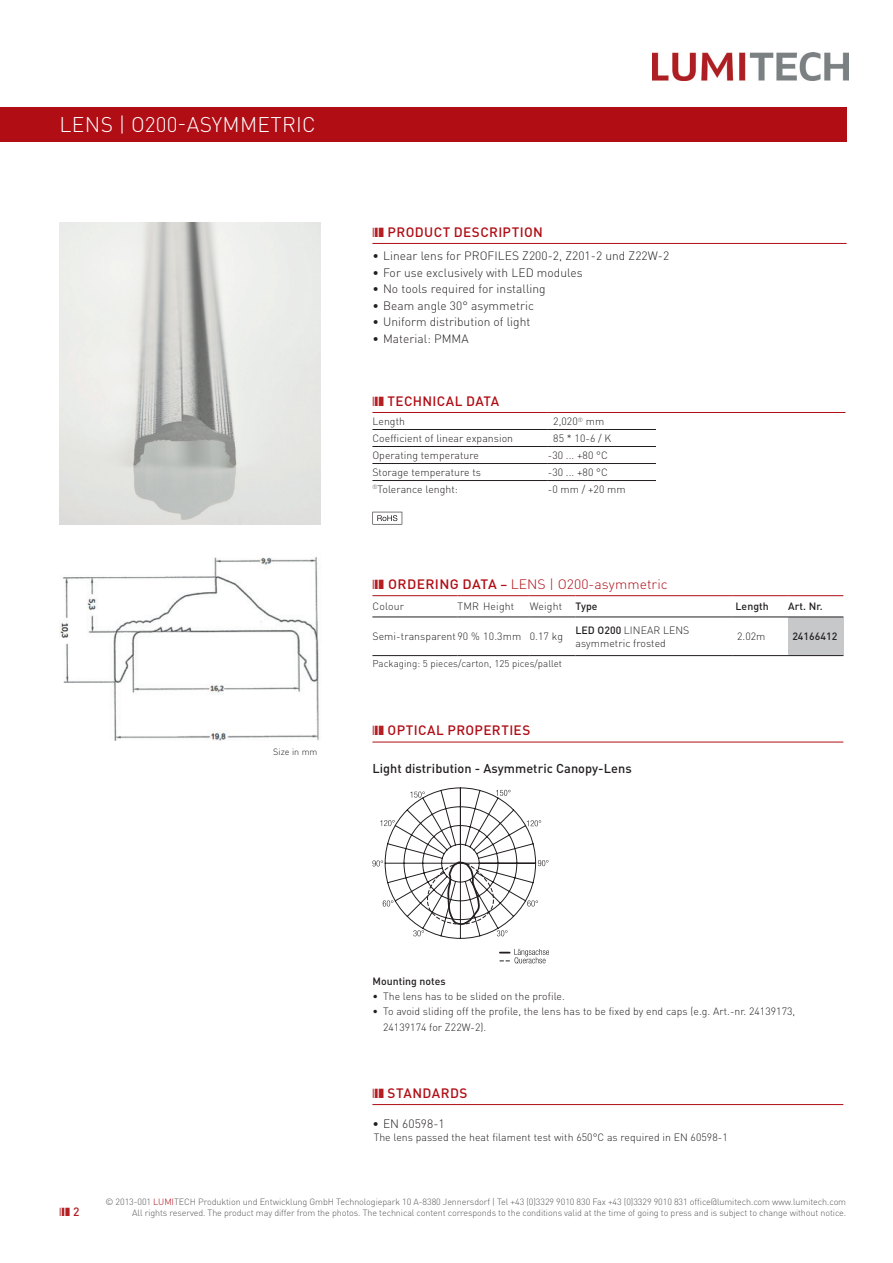
<style>
.page{position:relative;width:893px;height:1263px;background:#fff}
.page>*{position:absolute;margin:0;border:0;box-sizing:border-box;transform-origin:0 0}
.t1{font:300 21px "DIN Pro";letter-spacing:.015em;color:#fff}
.t2{font:500 13.5px "DIN Pro";letter-spacing:.03em;color:#b00d15}
.t3{font:300 13.5px "DIN Pro";letter-spacing:.005em;color:#b00d15}
.t4{font:500 12.75px "DIN Pro";letter-spacing:.005em;color:#231f20}
.t5{font:300 12px "DIN Pro";letter-spacing:.005em;color:#231f20}
.t6{font:500 12px "DIN Pro";color:#b31f23}
.t7{font:300 10.5px/15.1px "DIN Pro";letter-spacing:.005em;color:#231f20}
.t8{font:500 10.5px "DIN Pro";letter-spacing:.005em;color:#231f20}
.t9{font:300 9.75px "DIN Pro";letter-spacing:.005em;color:#231f20}
.t10{font:300 9px "DIN Pro";letter-spacing:-.01em;color:#57585a}
.t11{font:300 9px "DIN Pro";letter-spacing:.005em;color:#231f20}
.s1{color:#b31f23}
.s2{font-weight:500}
.s3{font-weight:500;font-size:12.75px}
.s4{color:#b00d15}
</style>
<div class="page">
<hr style="left:372px;top:412px;width:176px;height:1px;background:#b00d15">
<hr style="left:548px;top:412px;width:297px;height:1px;background:#b00d15">
<hr style="left:372px;top:429px;width:176px;height:1px;background:#231f20">
<hr style="left:372px;top:446px;width:176px;height:1px;background:#231f20">
<hr style="left:372px;top:480px;width:176px;height:1px;background:#231f20">
<hr style="left:548px;top:480px;width:297px;height:1px;background:#231f20">
<hr style="left:548px;top:429px;width:297px;height:1px;background:#231f20">
<hr style="left:548px;top:446px;width:297px;height:1px;background:#231f20">
<hr style="left:372px;top:463px;width:176px;height:1px;background:#231f20">
<hr style="left:548px;top:463px;width:297px;height:1px;background:#231f20">
<svg style="left:372px;top:512px;width:30px;height:12px"></svg>
<div style="left:0;top:107px;width:846px;height:34px;background:#b00d15"></div>
<hr style="left:372px;top:243px;width:474px;height:1px;background:#b00d15">
<div style="left:656px;top:421px;width:220px;height:80px;background:#fff"></div>
<img style="left:60px;top:222px;width:260px;height:302px">
<img style="left:60px;top:557px;width:259px;height:184px">
<svg style="left:500px;top:949px;width:49px;height:14px"></svg>
<svg style="left:372px;top:788px;width:176px;height:151px"></svg>
<hr style="left:372px;top:742px;width:471px;height:1px;background:#b00d15">
<hr style="left:372px;top:1104px;width:471px;height:1px;background:#b00d15">
<div style="left:788px;top:617px;width:55px;height:39px;background:#c7c8ca"></div>
<hr style="left:788px;top:655px;width:55px;height:1px;background:#231f20">
<hr style="left:372px;top:595px;width:85px;height:1px;background:#b00d15">
<svg style="left:457px;top:595px;width:26px;height:1px"></svg>
<hr style="left:483px;top:595px;width:47px;height:1px;background:#b00d15">
<hr style="left:530px;top:595px;width:45px;height:1px;background:#b00d15">
<hr style="left:575px;top:595px;width:158px;height:1px;background:#b00d15">
<hr style="left:733px;top:595px;width:55px;height:1px;background:#b00d15">
<hr style="left:788px;top:595px;width:55px;height:1px;background:#b00d15">
<hr style="left:372px;top:616px;width:85px;height:1px;background:#231f20">
<svg style="left:457px;top:616px;width:26px;height:1px"></svg>
<hr style="left:483px;top:616px;width:47px;height:1px;background:#231f20">
<hr style="left:530px;top:616px;width:45px;height:1px;background:#231f20">
<hr style="left:575px;top:616px;width:158px;height:1px;background:#231f20">
<hr style="left:733px;top:616px;width:55px;height:1px;background:#231f20">
<hr style="left:788px;top:616px;width:55px;height:1px;background:#231f20">
<hr style="left:372px;top:655px;width:85px;height:1px;background:#231f20">
<svg style="left:457px;top:655px;width:26px;height:1px"></svg>
<hr style="left:483px;top:655px;width:47px;height:1px;background:#231f20">
<hr style="left:530px;top:655px;width:45px;height:1px;background:#231f20">
<hr style="left:575px;top:655px;width:158px;height:1px;background:#231f20">
<hr style="left:733px;top:655px;width:55px;height:1px;background:#231f20">
<img style="left:652px;top:53px;width:196px;height:27px">
<h1 class="t1" style="left:60px;top:110px;width:258px">LENS | O200-ASYMMETRIC</h1>
<p class="t11" style="left:273px;top:746px;width:46px">Size in mm</p>
<p class="t2" style="left:372px;top:223px;width:172px"><span class="s1">❘❙❚</span> PRODUCT DESCRIPTION</p>
<p class="t5" style="left:372px;top:248px;width:298px">• Linear lens for PROFILES Z200-2, Z201-2 und Z22W-2</p>
<p class="t5" style="left:372px;top:264px;width:212px">• For use exclusively with LED modules</p>
<p class="t5" style="left:372px;top:281px;width:175px">• No tools required for installing</p>
<p class="t5" style="left:372px;top:297px;width:163px">• Beam angle 30° asymmetric</p>
<p class="t5" style="left:372px;top:314px;width:160px">• Uniform distribution of light</p>
<p class="t5" style="left:372px;top:330px;width:98px">• Material: PMMA</p>
<p class="t2" style="left:372px;top:392px;width:128px"><span class="s1">❘❙❚</span> TECHNICAL DATA</p>
<p class="t7" style="left:372px;top:413px;width:34px">Length</p>
<p class="t7" style="left:553px;top:413px;width:52px">2,020 mm</p>
<p class="t7" style="left:372px;top:430px;width:142px">Coefficient of linear expansion</p>
<p class="t7" style="left:553px;top:430px;width:60px">85 * 10-6 / K</p>
<p class="t7" style="left:372px;top:447px;width:108px">Operating temperature</p>
<p class="t7" style="left:548px;top:447px;width:62px">-30 ... +80 °C</p>
<p class="t7" style="left:372px;top:464px;width:110px">Storage temperature ts</p>
<p class="t7" style="left:548px;top:464px;width:62px">-30 ... +80 °C</p>
<p class="t7" style="left:378px;top:481px;width:82px">Tolerance lenght:</p>
<p class="t7" style="left:548px;top:481px;width:79px">-0 mm / +20 mm</p>
<p class="t3" style="left:372px;top:575px;width:297px"><span class="s1">❘❙❚</span> <span class="s2">ORDERING DATA</span> <span class="s3">–</span> LENS | O200-asymmetric</p>
<p class="t7" style="left:372px;top:598px;width:33px">Colour</p>
<p class="t7" style="left:457px;top:598px;width:58px">TMR Height</p>
<p class="t7" style="left:530px;top:598px;width:34px">Weight</p>
<p class="t8" style="left:575px;top:599px;width:24px">Type</p>
<p class="t8" style="left:735px;top:599px;width:35px">Length</p>
<p class="t8" style="left:788px;top:599px;width:36px">Art. Nr.</p>
<p class="t7" style="left:372px;top:628px;width:192px">Semi-transparent 90 % 10.3mm 0.17 kg</p>
<p class="t7" style="left:575px;top:623px;width:115px;line-height:12.6px"><span class="s2">LED O200</span> LINEAR LENS asymmetric frosted</p>
<p class="t7" style="left:737px;top:628px;width:30px">2.02m</p>
<p class="t8" style="left:792px;top:629px;width:47px">24166412</p>
<p class="t9" style="left:372px;top:657px;width:191px">Packaging: 5 pieces/carton, 125 pices/pallet</p>
<p class="t2" style="left:372px;top:721px;width:159px"><span class="s1">❘❙❚</span> OPTICAL PROPERTIES</p>
<p class="t4" style="left:372px;top:760px;width:261px">Light distribution - Asymmetric Canopy-Lens</p>
<p class="t8" style="left:372px;top:974px;width:75px">Mounting notes</p>
<p class="t7" style="left:372px;top:988px;width:194px">• The lens has to be slided on the profile.</p>
<p class="t7" style="left:383px;top:1003px;width:414px;text-indent:-11px">• To avoid sliding off the profile, the lens has to be fixed by end caps (e.g. Art.-nr. 24139173,<br>24139174 for Z22W-2).</p>
<p class="t2" style="left:372px;top:1084px;width:97px"><span class="s1">❘❙❚</span> STANDARDS</p>
<p class="t5" style="left:372px;top:1115px;width:74px">• EN 60598-1</p>
<p class="t7" style="left:374px;top:1129px;width:356px">The lens passed the heat filament test with 650°C as required in EN 60598-1</p>
<p class="t10" style="left:105px;top:1196px;width:742px">© 2013-001 <span class="s4">LUMI</span>TECH Produktion und Entwicklung GmbH Technologiepark 10 A-8380 Jennersdorf | Tel +43 (0)3329 9010 830 Fax +43 (0)3329 9010 831 office@lumitech.com www.lumitech.com</p>
<p class="t6" style="left:60px;top:1204px;width:22px">❘❙❚ 2</p>
<p class="t10" style="left:132px;top:1207px;width:715px">All rights reserved. The product may differ from the photos. The technical content corresponds to the conditions valid at the time of going to press and is subject to change without notice.</p>
</div>
